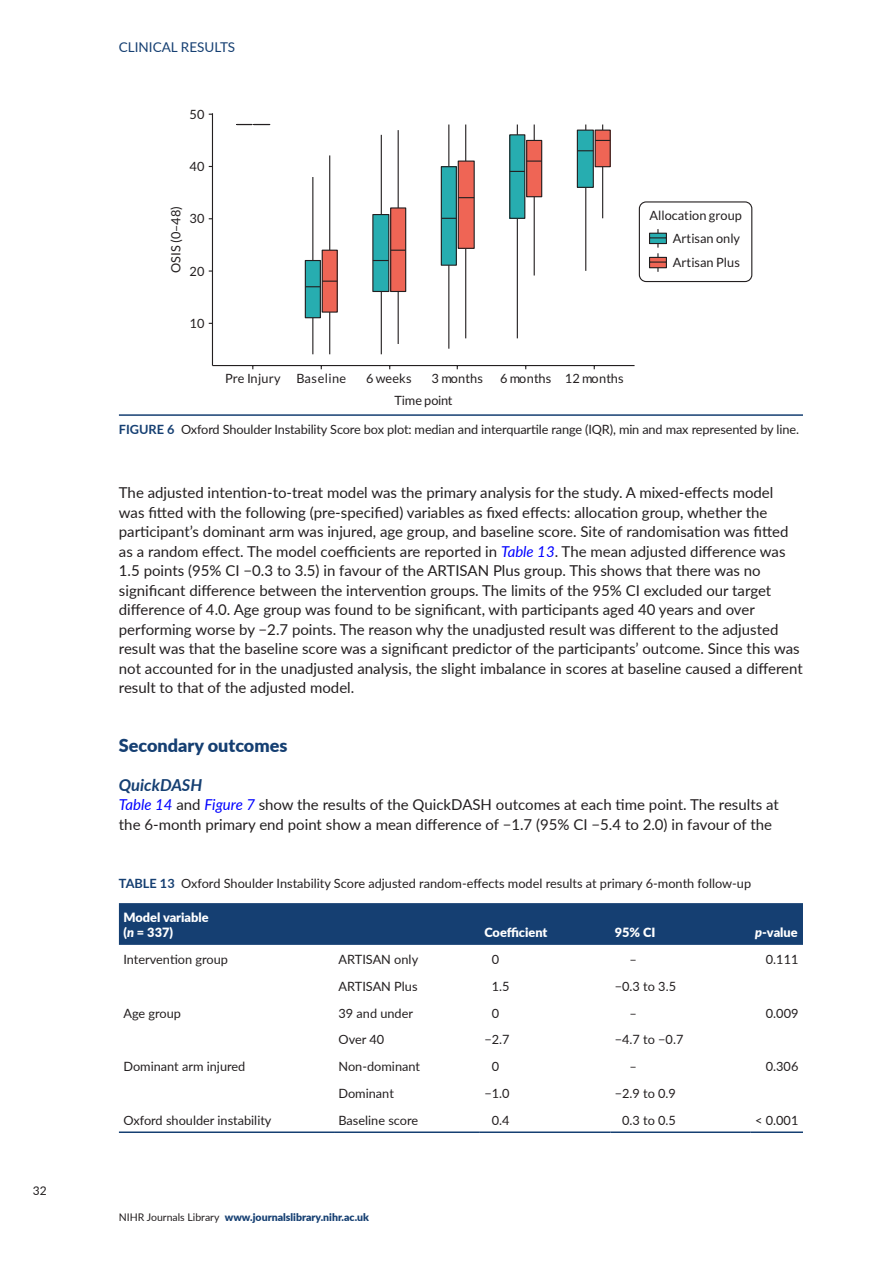
<style>
.page{position:relative;width:893px;height:1263px;background:#fff}
.page>*{position:absolute;margin:0;border:0;box-sizing:border-box;transform-origin:0 0}
.t1{font:900 18px "Lato";color:#153f72}
.t2{font:italic 700 16.5px "Lato";color:#153f72}
.t3{font:15px/19.5px "Lato";color:#231f20}
.t4{font:13.5px "Lato";color:#153f72}
.t5{font:12.75px/23.9px "Lato";color:#231f20}
.t6{font:900 12.75px/15px "Lato";color:#fff}
.t7{font:12.75px "Lato";letter-spacing:.025em;color:#231f20}
.t8{font:12.75px "Lato";letter-spacing:-.02em;color:#231f20}
.t9{font:12px "Lato";color:#231f20}
.t10{font:900 10.5px "Lato";color:#153f72}
.s1{font-weight:700;color:#153f72}
.s2{font-style:italic;color:#00f}
.s3{font-style:italic}
.s4{font-weight:400;color:#231f20}
</style>
<div class="page">
<svg style="left:237px;top:124px;width:33px;height:1px"></svg>
<hr style="left:312px;top:177px;width:1px;height:83px;background:#231f20">
<hr style="left:312px;top:318px;width:1px;height:36px;background:#231f20">
<div style="left:305px;top:260px;width:15px;height:58px;background:#27adb0"></div>
<div style="left:305px;top:260px;width:16px;height:58px;border:1px solid #231f20"></div>
<hr style="left:329px;top:155px;width:1px;height:95px;background:#231f20">
<hr style="left:329px;top:312px;width:1px;height:42px;background:#231f20">
<div style="left:322px;top:250px;width:15px;height:62px;background:#ef6555"></div>
<div style="left:322px;top:250px;width:16px;height:63px;border:1px solid #231f20"></div>
<svg style="left:305px;top:281px;width:32px;height:6px"></svg>
<hr style="left:381px;top:135px;width:1px;height:80px;background:#231f20">
<hr style="left:381px;top:291px;width:1px;height:63px;background:#231f20">
<div style="left:373px;top:215px;width:16px;height:76px;background:#27adb0"></div>
<div style="left:372px;top:214px;width:17px;height:78px;border:1px solid #231f20"></div>
<svg style="left:373px;top:260px;width:16px;height:1px"></svg>
<hr style="left:398px;top:130px;width:1px;height:78px;background:#231f20">
<hr style="left:398px;top:291px;width:1px;height:53px;background:#231f20">
<div style="left:391px;top:208px;width:15px;height:83px;background:#ef6555"></div>
<div style="left:390px;top:207px;width:16px;height:85px;border:1px solid #231f20"></div>
<svg style="left:391px;top:250px;width:15px;height:1px"></svg>
<hr style="left:448px;top:125px;width:1px;height:42px;background:#231f20">
<hr style="left:448px;top:265px;width:1px;height:84px;background:#231f20">
<div style="left:441px;top:167px;width:15px;height:98px;background:#27adb0"></div>
<div style="left:441px;top:166px;width:16px;height:100px;border:1px solid #231f20"></div>
<svg style="left:441px;top:218px;width:15px;height:1px"></svg>
<hr style="left:465px;top:125px;width:1px;height:36px;background:#231f20">
<hr style="left:465px;top:248px;width:1px;height:90px;background:#231f20">
<div style="left:458px;top:161px;width:16px;height:87px;background:#ef6555"></div>
<div style="left:458px;top:161px;width:17px;height:88px;border:1px solid #231f20"></div>
<svg style="left:458px;top:197px;width:16px;height:1px"></svg>
<hr style="left:517px;top:218px;width:1px;height:120px;background:#231f20">
<div style="left:510px;top:135px;width:15px;height:83px;background:#27adb0"></div>
<div style="left:509px;top:134px;width:16px;height:85px;border:1px solid #231f20"></div>
<svg style="left:510px;top:171px;width:15px;height:1px"></svg>
<svg style="left:534px;top:125px;width:1px;height:15px"></svg>
<hr style="left:534px;top:197px;width:1px;height:78px;background:#231f20">
<div style="left:527px;top:140px;width:15px;height:57px;background:#ef6555"></div>
<div style="left:526px;top:140px;width:16px;height:57px;border:1px solid #231f20"></div>
<svg style="left:527px;top:161px;width:15px;height:1px"></svg>
<hr style="left:585px;top:187px;width:1px;height:84px;background:#231f20">
<div style="left:577px;top:130px;width:16px;height:57px;background:#27adb0"></div>
<div style="left:577px;top:130px;width:17px;height:58px;border:1px solid #231f20"></div>
<svg style="left:577px;top:150px;width:16px;height:1px"></svg>
<hr style="left:602px;top:167px;width:1px;height:51px;background:#231f20">
<div style="left:595px;top:130px;width:15px;height:37px;background:#ef6555"></div>
<div style="left:595px;top:130px;width:16px;height:37px;border:1px solid #231f20"></div>
<svg style="left:595px;top:140px;width:15px;height:1px"></svg>
<hr style="left:212px;top:113px;width:1px;height:253px;background:#231f20">
<hr style="left:212px;top:365px;width:423px;height:1px;background:#231f20">
<svg style="left:649px;top:229px;width:18px;height:43px"></svg>
<div style="left:639px;top:201px;width:113px;height:81px;border:1px solid #231f20;border-radius:7px"></div>
<hr style="left:119px;top:414px;width:684px;height:2px;background:#153f72">
<div style="left:119px;top:903px;width:684px;height:42px;background:#153f72"></div>
<hr style="left:119px;top:1131px;width:215px;height:2px;background:#153f72">
<hr style="left:334px;top:1131px;width:146px;height:2px;background:#153f72">
<hr style="left:480px;top:1131px;width:130px;height:2px;background:#153f72">
<hr style="left:610px;top:1131px;width:141px;height:2px;background:#153f72">
<hr style="left:751px;top:1131px;width:52px;height:2px;background:#153f72">
<p class="t9" style="left:33px;top:1182px;width:15px">32</p>
<p class="t4" style="left:119px;top:37px;width:17px">Clinical</p>
<p class="t4" style="left:181px;top:37px;width:9px">results</p>
<p class="t5" style="left:190px;top:102px;width:17px">50</p>
<p class="t5" style="left:190px;top:155px;width:17px">40</p>
<p class="t5" style="left:164px;top:273px;width:68px;rotate:-90deg">OSIS (0–48)</p>
<p class="t5" style="left:649px;top:203px;width:94px">Allocation group</p>
<p class="t5" style="left:190px;top:206px;width:17px">30</p>
<p class="t5" style="left:673px;top:226px;width:69px">Artisan only<br>Artisan Plus</p>
<p class="t5" style="left:190px;top:259px;width:17px">20</p>
<p class="t5" style="left:190px;top:311px;width:17px">10</p>
<p class="t7" style="left:225px;top:372px;width:123px">Pre Injury Baseline</p>
<p class="t5" style="left:366px;top:367px;width:47px">6 weeks</p>
<p class="t5" style="left:432px;top:367px;width:53px">3 months</p>
<p class="t7" style="left:500px;top:372px;width:125px">6 months 12 months</p>
<p class="t8" style="left:394px;top:393px;width:60px">Time point</p>
<p class="t5" style="left:119px;top:417px;width:682px"><span class="s1">FIGURE 6</span> Oxford Shoulder Instability Score box plot: median and interquartile range (IQR), min and max represented by line.</p>
<p class="t3" style="left:119px;top:482px;width:685px">The adjusted intention-to-treat model was the primary analysis for the study. A mixed-effects model was fitted with the following (pre-specified) variables as fixed effects: allocation group, whether the participant’s dominant arm was injured, age group, and baseline score. Site of randomisation was fitted as a random effect. The model coefficients are reported in <span class="s2">Table 13</span>. The mean adjusted difference was 1.5 points (95% CI −0.3 to 3.5) in favour of the ARTISAN Plus group. This shows that there was no significant difference between the intervention groups. The limits of the 95% CI excluded our target difference of 4.0. Age group was found to be significant, with participants aged 40 years and over performing worse by −2.7 points. The reason why the unadjusted result was different to the adjusted result was that the baseline score was a significant predictor of the participants’ outcome. Since this was not accounted for in the unadjusted analysis, the slight imbalance in scores at baseline caused a different result to that of the adjusted model.</p>
<p class="t1" style="left:119px;top:731px;width:170px">Secondary outcomes</p>
<p class="t2" style="left:119px;top:772px;width:85px">QuickDASH</p>
<p class="t3" style="left:119px;top:794px;width:661px"><span class="s2">Table 14</span> and <span class="s2">Figure 7</span> show the results of the QuickDASH outcomes at each time point. The results at the 6-month primary end point show a mean difference of −1.7 (95% CI −5.4 to 2.0) in favour of the</p>
<p class="t5" style="left:119px;top:871px;width:634px"><span class="s1">TABLE 13</span> Oxford Shoulder Instability Score adjusted random-effects model results at primary 6-month follow-up</p>
<p class="t6" style="left:123px;top:910px;width:87px">Model variable (<span class="s3">n</span> = 337)</p>
<p class="t6" style="left:484px;top:925px;width:65px">Coefficient</p>
<p class="t6" style="left:615px;top:925px;width:42px">95% CI</p>
<p class="t6" style="left:755px;top:925px;width:44px"><span class="s3">p</span>-value</p>
<p class="t5" style="left:123px;top:947px;width:106px">Intervention group</p>
<p class="t5" style="left:338px;top:947px;width:81px">ARTISAN only</p>
<p class="t5" style="left:492px;top:947px;width:9px">0</p>
<p class="t5" style="left:630px;top:947px;width:9px">–</p>
<p class="t5" style="left:766px;top:947px;width:34px">0.111</p>
<p class="t5" style="left:338px;top:974px;width:81px">ARTISAN Plus</p>
<p class="t5" style="left:492px;top:974px;width:19px">1.5</p>
<p class="t5" style="left:615px;top:974px;width:63px">−0.3 to 3.5</p>
<p class="t5" style="left:123px;top:1000px;width:59px">Age group</p>
<p class="t5" style="left:338px;top:1000px;width:76px">39 and under</p>
<p class="t5" style="left:492px;top:1000px;width:9px">0</p>
<p class="t5" style="left:630px;top:1000px;width:9px">–</p>
<p class="t5" style="left:766px;top:1000px;width:34px">0.009</p>
<p class="t5" style="left:338px;top:1027px;width:47px">Over 40</p>
<p class="t5" style="left:484px;top:1027px;width:27px">−2.7</p>
<p class="t5" style="left:615px;top:1027px;width:70px">−4.7 to −0.7</p>
<p class="t5" style="left:123px;top:1054px;width:123px">Dominant arm injured</p>
<p class="t5" style="left:338px;top:1054px;width:83px">Non-dominant</p>
<p class="t5" style="left:492px;top:1054px;width:9px">0</p>
<p class="t5" style="left:629px;top:1054px;width:9px">–</p>
<p class="t5" style="left:766px;top:1054px;width:34px">0.306</p>
<p class="t5" style="left:338px;top:1081px;width:57px">Dominant</p>
<p class="t5" style="left:484px;top:1081px;width:27px">−1.0</p>
<p class="t5" style="left:615px;top:1081px;width:63px">−2.9 to 0.9</p>
<p class="t5" style="left:123px;top:1107px;width:150px">Oxford shoulder instability</p>
<p class="t5" style="left:338px;top:1107px;width:81px">Baseline score</p>
<p class="t5" style="left:492px;top:1107px;width:19px">0.4</p>
<p class="t5" style="left:622px;top:1107px;width:55px">0.3 to 0.5</p>
<p class="t5" style="left:755px;top:1107px;width:45px">&lt; 0.001</p>
<p class="t10" style="left:119px;top:1209px;width:252px"><span class="s4">NIHR Journals Library</span> www.journalslibrary.nihr.ac.uk</p>
</div>
